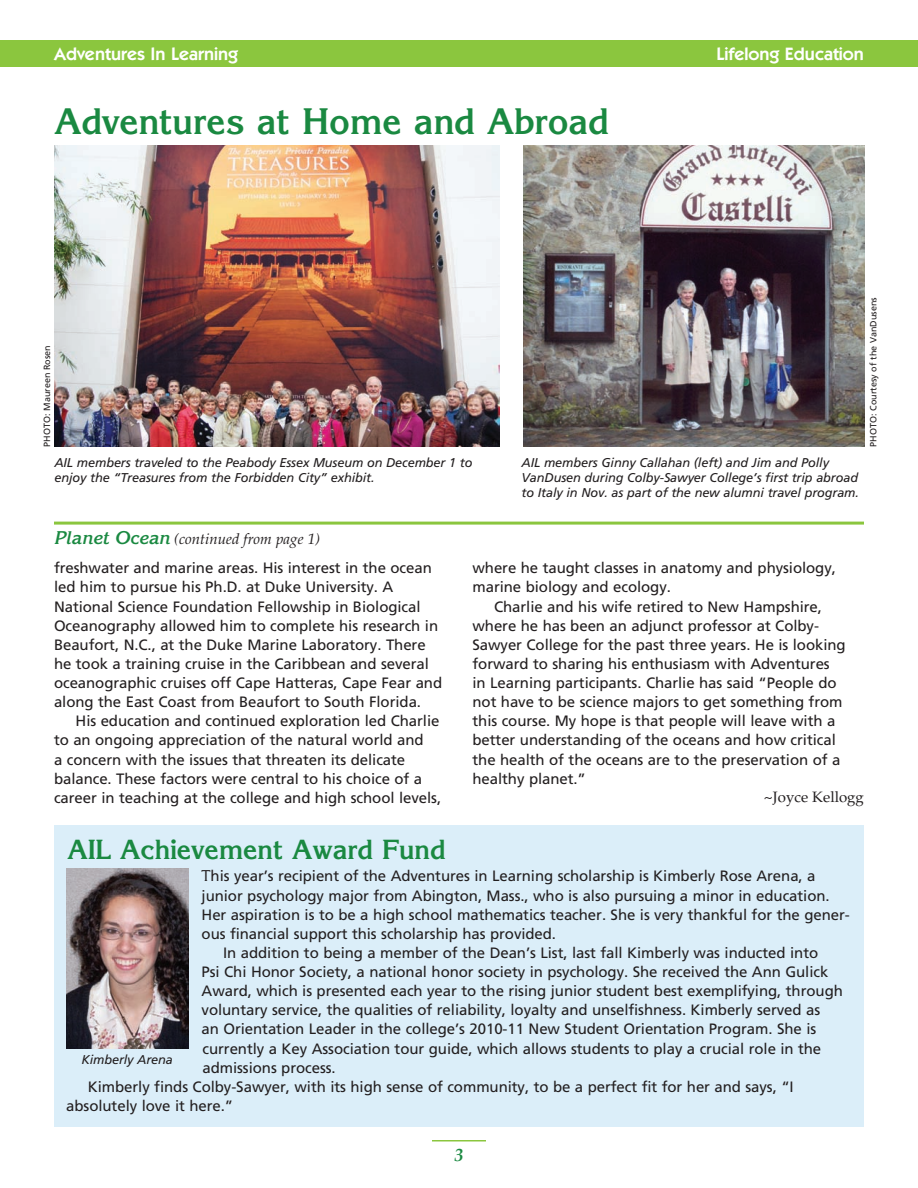
<style>
.page{position:relative;width:918px;height:1188px;background:#fff}
.page>*{position:absolute;margin:0;border:0;box-sizing:border-box;transform-origin:0 0}
.t1{font:700 36px "Korinna Std";letter-spacing:-.01em;color:#1a8941}
.t2{font:700 27px "Korinna Std";letter-spacing:-.01em;color:#1a8941}
.t3{font:600 18px "ITC Kabel Std";color:#fff}
.t4{font:italic 700 18px "Palatino LT Std";color:#1a8941}
.t5{font:15px/19.2px "Frutiger LT Std";letter-spacing:-.005em;color:#231f20}
.t6{font:italic 15px "Palatino LT Std";color:#231f20}
.t7{font:15px "Palatino LT Std";color:#231f20}
.t8{font:italic 12.75px/15px "Frutiger LT Std";letter-spacing:-.01em;color:#231f20}
.t9{font:9px "Frutiger LT Std";color:#231f20}
.s1{font-family:"Korinna Std";font-weight:700;font-size:18px;color:#1a8941}
.s2{font-family:"Korinna Std";font-size:15.3px}
</style>
<div class="page">
<div style="left:54px;top:825px;width:810px;height:301px;background:#dbeef9"></div>
<hr style="left:54px;top:522px;width:810px;height:3px;background:#8bc63e">
<hr style="left:432px;top:1140px;width:54px;height:2px;background:#8bc63e">
<div style="left:0;top:40px;width:918px;height:28px;background:#8bc63e"></div>
<img style="left:54px;top:146px;width:446px;height:300px">
<img style="left:523px;top:146px;width:341px;height:300px">
<img style="left:67px;top:868px;width:121px;height:181px">
<p class="t3" style="left:54px;top:43px;width:186px">Adventures In Learning</p>
<p class="t3" style="left:716px;top:43px;width:149px">Lifelong Education</p>
<h1 class="t1" style="left:54px;top:99px;width:556px">Adventures at Home and Abroad</h1>
<p class="t9" style="left:42px;top:447px;width:103px;rotate:-90deg">PHOTO: Maureen Rosen</p>
<p class="t8" style="left:54px;top:455px;width:420px">AIL members traveled to the Peabody Essex Museum on December 1 to enjoy the “Treasures from the Forbidden City” exhibit.</p>
<p class="t8" style="left:522px;top:455px;width:339px">AIL members Ginny Callahan (left) and Jim and Polly<br>VanDusen during Colby-Sawyer College’s first trip abroad to Italy in Nov. as part of the new alumni travel program.</p>
<p class="t9" style="left:868px;top:447px;width:151px;rotate:-90deg">PHOTO: Courtesy of the VanDusens</p>
<p class="t6" style="left:54px;top:530px;width:268px"><span class="s1">Planet Ocean</span> (continued from page 1)</p>
<p class="t5" style="left:54px;top:559px;width:390px">freshwater and marine areas. His interest in the ocean led him to pursue his Ph.D. at Duke University. A National Science Foundation Fellowship in Biological Oceanography allowed him to complete his research in Beaufort, N.C., at the Duke Marine Laboratory. There he took a training cruise in the Caribbean and several oceanographic cruises off Cape Hatteras, Cape Fear and along the East Coast from Beaufort to South Florida.</p>
<p class="t5" style="left:54px;top:712px;width:389px;text-indent:22px">His education and continued exploration led Charlie to an ongoing appreciation of the natural world and<br>a concern with the issues that threaten its delicate balance. These factors were central to his choice of a career in teaching at the college and high school levels,</p>
<p class="t5" style="left:472px;top:559px;width:365px">where he taught classes in anatomy and physiology, marine biology and ecology.</p>
<p class="t5" style="left:472px;top:597px;width:375px;text-indent:22px">Charlie and his wife retired to New Hampshire, where he has been an adjunct professor at Colby-Sawyer College for the past three years. He is looking forward to sharing his enthusiasm with Adventures in Learning participants. Charlie has said “People do not have to be science majors to get something from this course. My hope is that people will leave with a better understanding of the oceans and how critical the health of the oceans are to the preservation of a healthy planet.”</p>
<p class="t7" style="left:764px;top:788px;width:102px">~Joyce Kellogg</p>
<h2 class="t2" style="left:68px;top:832px;width:380px">AIL Achievement Award Fund</h2>
<p class="t5" style="left:202px;top:867px;width:615px"><span class="s2">T</span>his year’s recipient of the Adventures in Learning scholarship is Kimberly Rose Arena, a</p>
<p class="t5" style="left:202px;top:886px;width:630px">junior psychology major from Abington, Mass., who is also pursuing a minor in education.</p>
<p class="t5" style="left:202px;top:905px;width:650px">Her aspiration is to be a high school mathematics teacher. She is very thankful for the gener-</p>
<p class="t5" style="left:202px;top:924px;width:356px">ous financial support this scholarship has provided.</p>
<p class="t5" style="left:223px;top:943px;width:597px">In addition to being a member of the Dean’s List, last fall Kimberly was inducted into</p>
<p class="t5" style="left:202px;top:962px;width:628px">Psi Chi Honor Society, a national honor society in psychology. She received the Ann Gulick</p>
<p class="t5" style="left:202px;top:981px;width:643px">Award, which is presented each year to the rising junior student best exemplifying, through</p>
<p class="t5" style="left:202px;top:1001px;width:620px">voluntary service, the qualities of reliability, loyalty and unselfishness. Kimberly served as</p>
<p class="t5" style="left:202px;top:1020px;width:616px">an Orientation Leader in the college’s 2010-11 New Student Orientation Program. She is</p>
<p class="t5" style="left:202px;top:1039px;width:620px">currently a Key Association tour guide, which allows students to play a crucial role in the</p>
<p class="t5" style="left:202px;top:1058px;width:135px">admissions process.</p>
<p class="t5" style="left:88px;top:1077px;width:707px">Kimberly finds Colby-Sawyer, with its high sense of community, to be a perfect fit for her and says, “I</p>
<p class="t5" style="left:66px;top:1096px;width:169px">absolutely love it here.”</p>
<p class="t8" style="left:81px;top:1052px;width:93px">Kimberly Arena</p>
<p class="t4" style="left:454px;top:1144px;width:10px">3</p>
</div>
